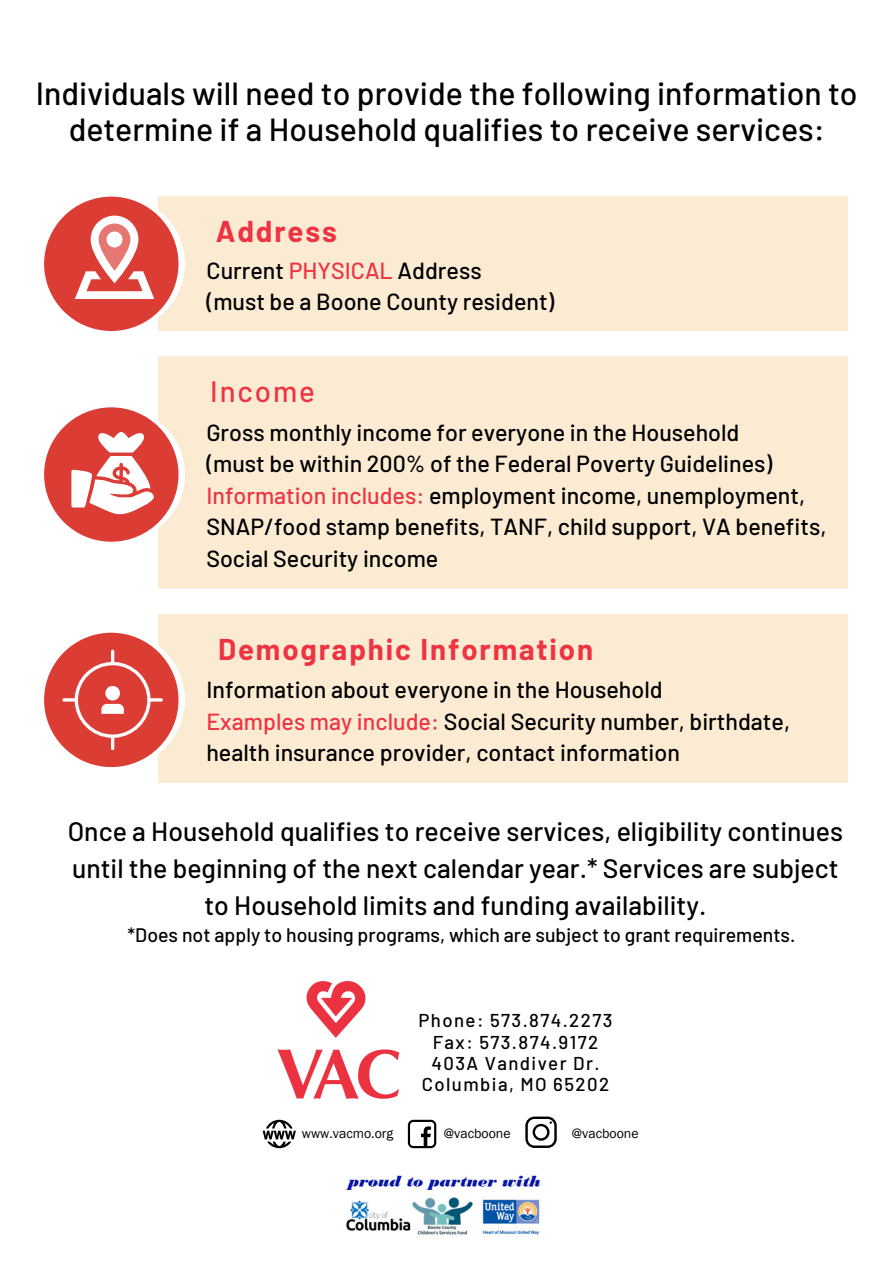
<style>
.page{position:relative;width:894px;height:1264px;background:#fff}
.page>*{position:absolute;margin:0;border:0;box-sizing:border-box;transform-origin:0 0}
.t1{font:500 31.95px/36px "Barlow";color:#000;text-align:center}
.t2{font:700 29.4px "Barlow";letter-spacing:.065em;color:#ee3342}
.t3{font:500 29.4px "Barlow";letter-spacing:.065em;color:#ee3342}
.t4{font:500 26.55px/37.2px "Barlow";color:#000;text-align:center}
.t5{font:500 23.25px/31.5px "Barlow";color:#000}
.t6{font:500 19.5px "Barlow";color:#000}
.t7{font:500 18.6px/21.1px "Barlow";letter-spacing:.075em;color:#000;text-align:center}
.t8{font:13.8px "Franklin Gothic";color:#000}
.s1{color:#ee3342}
</style>
<div class="page">
<div style="left:158px;top:197px;width:689px;height:586px;background:#fbebd3"></div>
<svg style="left:51px;top:407px;width:134px;height:134px"></svg>
<svg style="left:408px;top:1119px;width:28px;height:29px"></svg>
<svg style="left:525px;top:1116px;width:31px;height:31px"></svg>
<svg style="left:262px;top:1119px;width:34px;height:29px"></svg>
<div style="left:44px;top:407px;width:134px;height:134px;background:#db3d35;border-radius:50%"></div>
<svg style="left:71px;top:432px;width:83px;height:83px"></svg>
<svg style="left:51px;top:197px;width:134px;height:134px"></svg>
<div style="left:44px;top:197px;width:134px;height:134px;background:#db3d35;border-radius:50%"></div>
<svg style="left:75px;top:216px;width:79px;height:83px"></svg>
<svg style="left:95px;top:219px;width:39px;height:56px;background:#f2bbb8"></svg>
<svg style="left:51px;top:632px;width:134px;height:135px"></svg>
<div style="left:44px;top:632px;width:134px;height:135px;background:#db3d35;border-radius:50%"></div>
<svg style="left:62px;top:649px;width:100px;height:100px"></svg>
<div style="left:158px;top:331px;width:689px;height:25px;background:#fff"></div>
<div style="left:158px;top:588px;width:690px;height:26px;background:#fff"></div>
<img style="left:277px;top:981px;width:123px;height:118px">
<img style="left:345px;top:1175px;width:196px;height:61px">
<p class="t1" style="left:36px;top:75px;width:822px">Individuals will need to provide the following information to determine if a Household qualifies to receive services:</p>
<h3 class="t2" style="left:216px;top:213px;width:123px">Address</h3>
<h3 class="t5" style="left:206px;top:254px;width:349px">Current <span class="s1">PHYSICAL</span> Address<br>(must be a Boone County resident)</h3>
<p class="t3" style="left:210px;top:372px;width:106px">Income</p>
<h1 class="t5" style="left:206px;top:415px;width:621px">Gross monthly income for everyone in the Household<br>(must be within 200% of the Federal Poverty Guidelines)<br><span class="s1">Information includes:</span> employment income, unemployment, SNAP/food stamp benefits, TANF, child support, VA benefits, Social Security income</h1>
<p class="t2" style="left:218px;top:631px;width:376px">Demographic Information</p>
<h1 class="t5" style="left:206px;top:673px;width:585px">Information about everyone in the Household<br><span class="s1">Examples may include:</span> Social Security number, birthdate, health insurance provider, contact information</h1>
<h3 class="t4" style="left:68px;top:811px;width:776px">Once a Household qualifies to receive services, eligibility continues until the beginning of the next calendar year.* Services are subject to Household limits and funding availability.</h3>
<h2 class="t6" style="left:127px;top:922px;width:669px">*Does not apply to housing programs, which are subject to grant requirements.</h2>
<h4 class="t7" style="left:418px;top:1009px;width:195px">Phone: 573.874.2273<br>Fax: 573.874.9172<br>403A Vandiver Dr.<br>Columbia, MO 65202</h4>
<h1 class="t8" style="left:302px;top:1125px;width:93px">www.vacmo.org</h1>
<p class="t8" style="left:443px;top:1125px;width:68px">@vacboone</p>
<h1 class="t8" style="left:571px;top:1125px;width:68px">@vacboone</h1>
</div>
